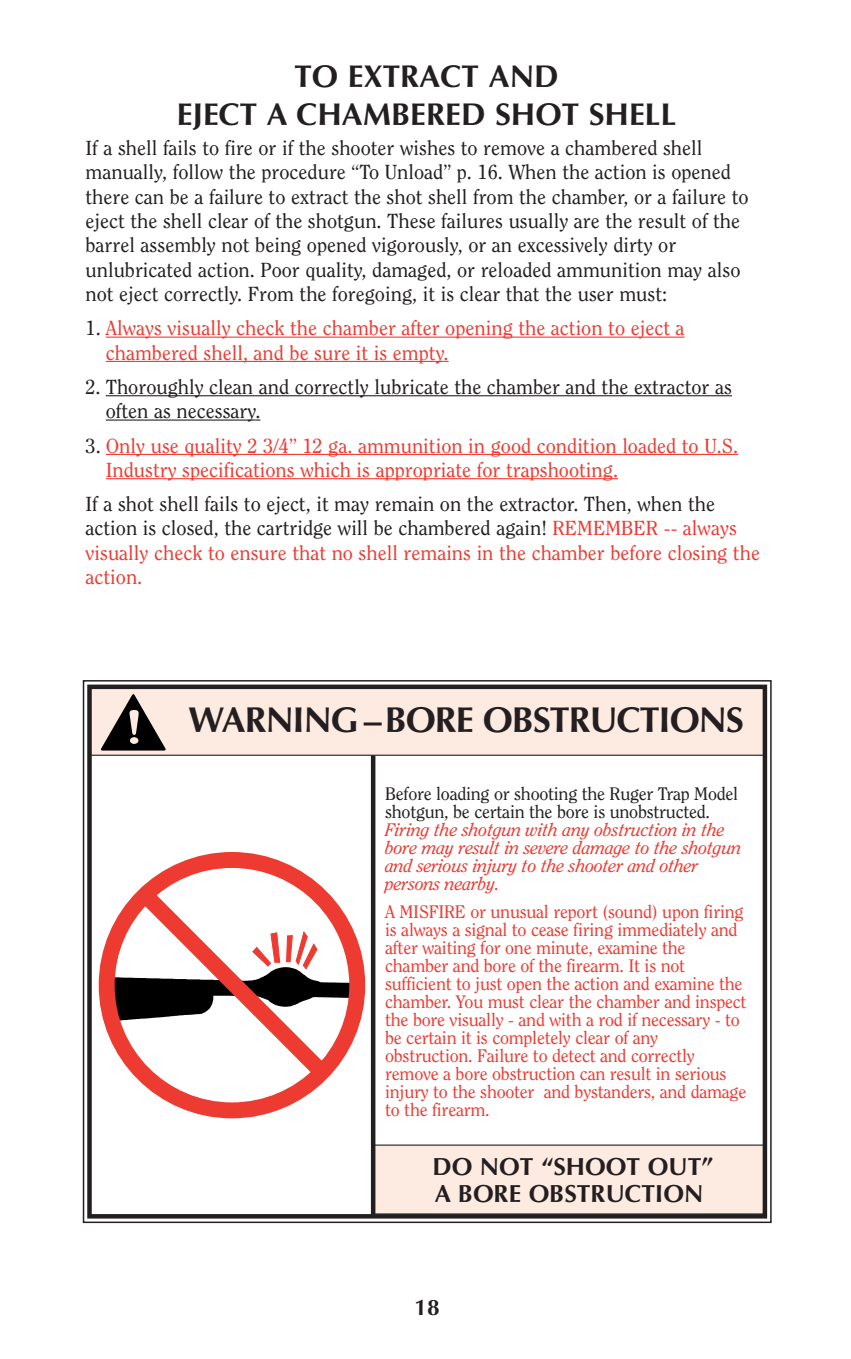
<style>
.page{position:relative;width:851px;height:1359px;background:#fff}
.page>*{position:absolute;margin:0;border:0;box-sizing:border-box;transform-origin:0 0}
.t1{font:700 36px "Optima";letter-spacing:-.03em;color:#231f20}
.t2{font:700 31.5px/38.2px "Optima";color:#231f20;text-align:center}
.t3{font:700 24.75px/27px "Optima";color:#231f20}
.t4{font:700 22.5px "Optima";color:#231f20}
.t5{font:20.25px/24.3px "Clearface";color:#231f20}
.t6{font:20.25px/24.3px "Clearface";color:#ee3b32}
.t7{font:18px/18px "Clearface";letter-spacing:-.015em;color:#ee3b32}
.t8{font:italic 18px/18px "Clearface";letter-spacing:-.015em;color:#ee3b32}
.t9{font:18px/18px "Clearface";letter-spacing:-.015em;color:#231f20}
.s1{color:#231f20}
.s2{color:#ee3b32}
</style>
<div class="page">
<hr style="left:106px;top:337px;width:578px;height:1px;background:#ee3b32">
<hr style="left:106px;top:361px;width:73px;height:1px;background:#ee3b32">
<hr style="left:179px;top:361px;width:162px;height:1px;background:#ee3b32">
<hr style="left:341px;top:361px;width:102px;height:1px;background:#ee3b32">
<hr style="left:106px;top:395px;width:40px;height:1px;background:#231f20">
<hr style="left:146px;top:395px;width:176px;height:1px;background:#231f20">
<hr style="left:329px;top:395px;width:403px;height:1px;background:#231f20">
<hr style="left:106px;top:420px;width:141px;height:1px;background:#231f20">
<svg style="left:247px;top:420px;width:13px;height:1px"></svg>
<hr style="left:106px;top:454px;width:632px;height:1px;background:#ee3b32">
<hr style="left:106px;top:478px;width:62px;height:1px;background:#ee3b32">
<hr style="left:168px;top:478px;width:245px;height:1px;background:#ee3b32">
<hr style="left:413px;top:478px;width:205px;height:1px;background:#ee3b32">
<div style="left:372px;top:1145px;width:392px;height:69px;background:#fdeae1"></div>
<div style="left:90px;top:688px;width:674px;height:67px;background:#fdeae1"></div>
<div style="left:90px;top:687px;width:674px;height:69px;border:1px solid #231f20"></div>
<svg style="left:101px;top:694px;width:65px;height:57px"></svg>
<hr style="left:371px;top:755px;width:4px;height:460px;background:#231f20">
<svg style="left:98px;top:844px;width:273px;height:282px"></svg>
<div style="left:87px;top:685px;width:680px;height:534px;border:4px solid #231f20"></div>
<h2 class="t2" style="left:177px;top:60px;width:501px">TO EXTRACT AND<br>EJECT A CHAMBERED SHOT SHELL</h2>
<p class="t5" style="left:85px;top:137px;width:664px">If a shell fails to fire or if the shooter wishes to remove a chambered shell manually, follow the procedure “To Unload” p. 16. When the action is opened there can be a failure to extract the shot shell from the chamber, or a failure to eject the shell clear of the shotgun. These failures usually are the result of the barrel assembly not being opened vigorously, or an excessively dirty or unlubricated action. Poor quality, damaged, or reloaded ammunition may also not eject correctly. From the foregoing, it is clear that the user must:</p>
<p class="t6" style="left:106px;top:317px;width:580px;text-indent:-20px"><span class="s1">1.</span> Always visually check the chamber after opening the action to eject a chambered shell, and be sure it is empty.</p>
<p class="t5" style="left:106px;top:376px;width:627px;text-indent:-20px">2. Thoroughly clean and correctly lubricate the chamber and the extractor as often as necessary.</p>
<p class="t6" style="left:106px;top:435px;width:633px;text-indent:-20px"><span class="s1">3.</span> Only use quality 2 3/4” 12 ga. ammunition in good condition loaded to U.S.<br>Industry specifications which is appropriate for trapshooting.</p>
<p class="t5" style="left:85px;top:493px;width:676px">If a shot shell fails to eject, it may remain on the extractor. Then, when the action is closed, the cartridge will be chambered again! <span class="s2">REMEMBER -- always visually check to ensure that no shell remains in the chamber before closing the action.</span></p>
<h1 class="t1" style="left:189px;top:705px;width:556px">WARNING –BORE OBSTRUCTIONS</h1>
<p class="t9" style="left:385px;top:786px;width:354px">Before loading or shooting the Ruger Trap Model shotgun, be certain the bore is unobstructed.</p>
<p class="t8" style="left:385px;top:822px;width:358px">Firing the shotgun with any obstruction in the bore may result in severe damage to the shotgun and serious injury to the shooter and other persons nearby.</p>
<p class="t7" style="left:385px;top:903px;width:363px">A MISFIRE or unusual report (sound) upon firing is always a signal to cease firing immediately and after waiting for one minute, examine the chamber and bore of the firearm. It is not sufficient to just open the action and examine the chamber. You must clear the chamber and inspect the bore visually - and with a rod if necessary - to be certain it is completely clear of any obstruction. Failure to detect and correctly remove a bore obstruction can result in serious injury to the shooter and bystanders, and damage to the firearm.</p>
<p class="t3" style="left:432px;top:1155px;width:283px">DO NOT “SHOOT OUT”<br>A BORE OBSTRUCTION</p>
<p class="t4" style="left:414px;top:1298px;width:27px">18</p>
</div>
